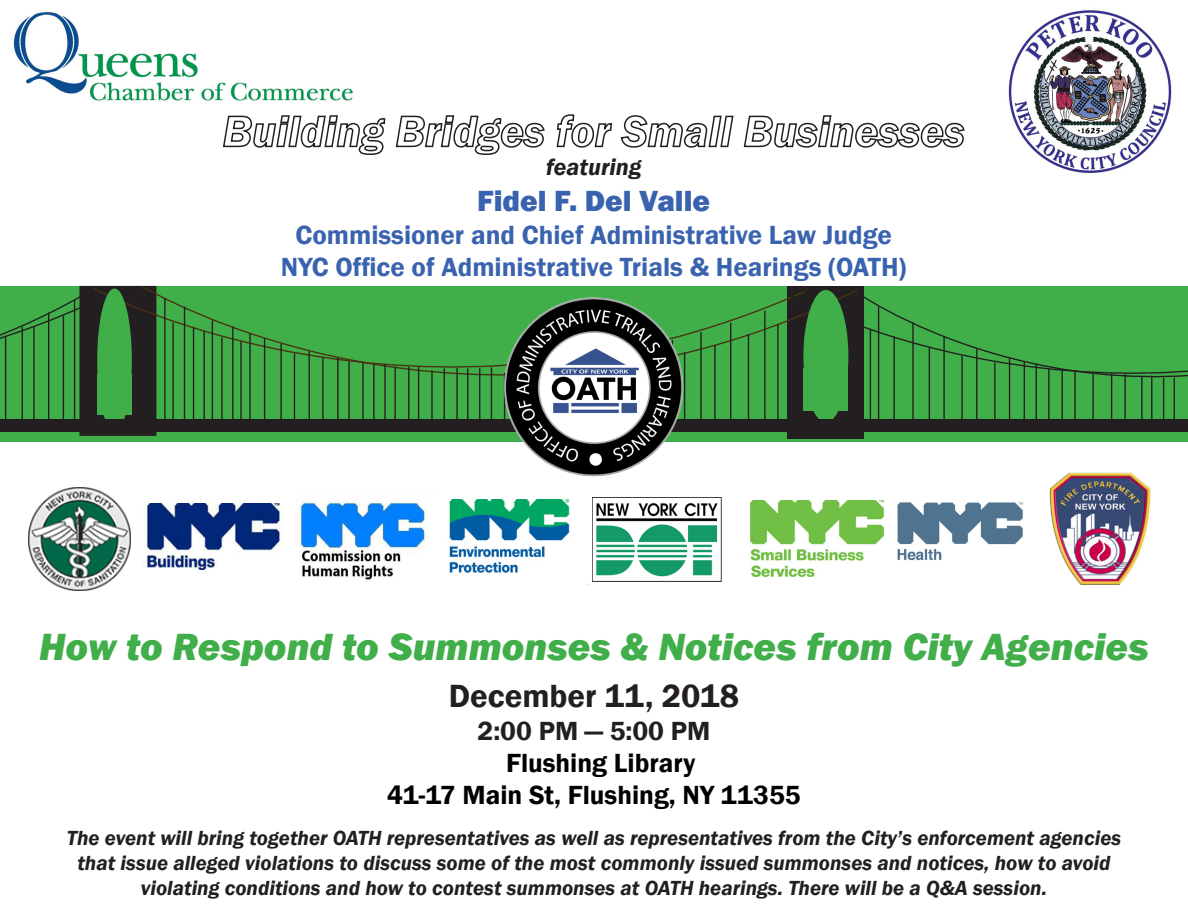
<style>
.page{position:relative;width:1188px;height:918px;background:#fff}
.page>*{position:absolute;margin:0;border:0;box-sizing:border-box;transform-origin:0 0}
.t1{font:italic 800 39px "Franklin Gothic";color:#40ae49}
.t2{font:600 33px "Franklin Gothic";color:#231f20}
.t3{font:800 30px "Franklin Gothic";color:#3a63af}
.t4{font:600 27px "Franklin Gothic";color:#3a63af}
.t5{font:600 27px/32.4px "Franklin Gothic";color:#000;text-align:center}
.t6{font:italic 600 24px "Franklin Gothic";color:#231f20}
.t7{font:italic 600 21px/25.2px "Franklin Gothic";color:#231f20;text-align:center}
.s1{color:#231f20}
</style>
<div class="page">
<svg style="left:223px;top:115px;width:163px;height:40px"></svg>
<svg style="left:395px;top:115px;width:150px;height:40px"></svg>
<svg style="left:556px;top:114px;width:57px;height:34px"></svg>
<svg style="left:620px;top:115px;width:114px;height:33px"></svg>
<svg style="left:743px;top:115px;width:222px;height:33px"></svg>
<svg style="left:141px;top:285px;width:718px;height:8px"></svg>
<div style="left:156px;top:287px;width:651px;height:155px;background:#40ae49"></div>
<svg style="left:786px;top:293px;width:402px;height:149px"></svg>
<svg style="left:0;top:286px;width:156px;height:156px"></svg>
<hr style="left:232px;top:327px;width:2px;height:100px;background:#231f20">
<hr style="left:264px;top:338px;width:1px;height:90px;background:#231f20">
<hr style="left:203px;top:331px;width:2px;height:92px;background:#231f20">
<hr style="left:172px;top:322px;width:2px;height:101px;background:#231f20">
<hr style="left:63px;top:315px;width:1px;height:113px;background:#231f20">
<hr style="left:33px;top:327px;width:2px;height:104px;background:#231f20">
<hr style="left:294px;top:353px;width:1px;height:70px;background:#231f20">
<hr style="left:322px;top:357px;width:2px;height:67px;background:#231f20">
<hr style="left:348px;top:362px;width:2px;height:66px;background:#231f20">
<hr style="left:373px;top:364px;width:2px;height:63px;background:#231f20">
<hr style="left:394px;top:367px;width:2px;height:56px;background:#231f20">
<hr style="left:418px;top:367px;width:1px;height:56px;background:#231f20">
<hr style="left:444px;top:368px;width:1px;height:57px;background:#231f20">
<hr style="left:467px;top:368px;width:1px;height:57px;background:#231f20">
<hr style="left:491px;top:367px;width:1px;height:57px;background:#231f20">
<hr style="left:700px;top:332px;width:2px;height:91px;background:#231f20">
<hr style="left:730px;top:323px;width:1px;height:102px;background:#231f20">
<hr style="left:764px;top:311px;width:2px;height:113px;background:#231f20">
<hr style="left:48px;top:313px;width:1px;height:114px;background:#231f20">
<hr style="left:74px;top:300px;width:1px;height:126px;background:#231f20">
<hr style="left:164px;top:298px;width:2px;height:131px;background:#231f20">
<hr style="left:184px;top:306px;width:1px;height:124px;background:#231f20">
<hr style="left:212px;top:321px;width:1px;height:107px;background:#231f20">
<hr style="left:777px;top:324px;width:2px;height:108px;background:#231f20">
<hr style="left:748px;top:334px;width:1px;height:91px;background:#231f20">
<hr style="left:714px;top:345px;width:2px;height:85px;background:#231f20">
<hr style="left:384px;top:364px;width:2px;height:65px;background:#231f20">
<hr style="left:479px;top:368px;width:1px;height:52px;background:#231f20">
<hr style="left:456px;top:368px;width:2px;height:52px;background:#231f20">
<hr style="left:431px;top:370px;width:2px;height:52px;background:#231f20">
<hr style="left:408px;top:367px;width:1px;height:58px;background:#231f20">
<hr style="left:362px;top:363px;width:2px;height:66px;background:#231f20">
<hr style="left:337px;top:358px;width:2px;height:66px;background:#231f20">
<hr style="left:309px;top:351px;width:1px;height:78px;background:#231f20">
<hr style="left:280px;top:344px;width:2px;height:80px;background:#231f20">
<hr style="left:249px;top:334px;width:2px;height:95px;background:#231f20">
<hr style="left:193px;top:327px;width:1px;height:95px;background:#231f20">
<hr style="left:240px;top:342px;width:2px;height:85px;background:#231f20">
<hr style="left:221px;top:338px;width:2px;height:85px;background:#231f20">
<hr style="left:878px;top:307px;width:1px;height:114px;background:#231f20">
<hr style="left:912px;top:322px;width:2px;height:103px;background:#231f20">
<hr style="left:943px;top:336px;width:2px;height:90px;background:#231f20">
<hr style="left:976px;top:349px;width:1px;height:76px;background:#231f20">
<hr style="left:1009px;top:358px;width:1px;height:63px;background:#231f20">
<hr style="left:1036px;top:364px;width:1px;height:61px;background:#231f20">
<hr style="left:1062px;top:369px;width:1px;height:54px;background:#231f20">
<hr style="left:870px;top:329px;width:1px;height:94px;background:#231f20">
<hr style="left:893px;top:336px;width:2px;height:87px;background:#231f20">
<hr style="left:929px;top:347px;width:1px;height:76px;background:#231f20">
<hr style="left:961px;top:355px;width:2px;height:70px;background:#231f20">
<hr style="left:994px;top:362px;width:2px;height:64px;background:#231f20">
<hr style="left:1024px;top:361px;width:1px;height:59px;background:#231f20">
<hr style="left:1048px;top:368px;width:2px;height:60px;background:#231f20">
<hr style="left:1074px;top:370px;width:2px;height:57px;background:#231f20">
<hr style="left:1092px;top:373px;width:2px;height:54px;background:#231f20">
<hr style="left:1111px;top:373px;width:1px;height:51px;background:#231f20">
<hr style="left:1124px;top:374px;width:2px;height:45px;background:#231f20">
<div style="left:803px;top:290px;width:45px;height:132px;background:#40ae49;border-radius:50%"></div>
<div style="left:97px;top:288px;width:35px;height:143px;background:#40ae49;border-radius:50%"></div>
<div style="left:803px;top:368px;width:45px;height:43px;background:#40ae49"></div>
<div style="left:0;top:419px;width:1188px;height:13px;background:#231f20"></div>
<hr style="left:1141px;top:377px;width:2px;height:46px;background:#231f20">
<hr style="left:1151px;top:376px;width:1px;height:49px;background:#231f20">
<hr style="left:1163px;top:378px;width:1px;height:52px;background:#231f20">
<hr style="left:1174px;top:378px;width:1px;height:47px;background:#231f20">
<hr style="left:22px;top:327px;width:1px;height:102px;background:#231f20">
<hr style="left:5px;top:336px;width:1px;height:88px;background:#231f20">
<img style="left:1049px;top:473px;width:102px;height:112px">
<img style="left:142px;top:503px;width:142px;height:67px">
<img style="left:751px;top:501px;width:133px;height:76px">
<img style="left:449px;top:500px;width:121px;height:73px">
<img style="left:592px;top:497px;width:130px;height:85px">
<img style="left:897px;top:502px;width:126px;height:59px">
<img style="left:28px;top:488px;width:103px;height:102px">
<img style="left:297px;top:500px;width:129px;height:80px">
<div style="left:97px;top:375px;width:35px;height:40px;background:#40ae49"></div>
<img style="left:13px;top:11px;width:340px;height:90px">
<img style="left:498px;top:290px;width:192px;height:187px">
<img style="left:1008px;top:10px;width:164px;height:163px">
<p class="t6" style="left:546px;top:152px;width:97px">featuring</p>
<p class="t3" style="left:477px;top:182px;width:234px">Fidel F. Del Valle</p>
<p class="t4" style="left:295px;top:218px;width:598px">Commissioner and Chief Administrative Law Judge</p>
<p class="t4" style="left:281px;top:250px;width:627px">NYC Office of Administrative Trials &amp; Hearings (OATH)</p>
<p class="t1" style="left:39px;top:622px;width:1111px">How to Respond to Summonses &amp; Notices from City Agencies</p>
<p class="t2" style="left:449px;top:676px;width:292px">December 11, 2018</p>
<p class="t5" style="left:478px;top:715px;width:234px"><span class="s1">2:00 PM — 5:00 PM<br></span>Flushing Library</p>
<p class="t5" style="left:387px;top:779px;width:415px">41-17 Main St, Flushing, NY 11355</p>
<p class="t7" style="left:67px;top:825px;width:1056px">The event will bring together OATH representatives as well as representatives from the City’s enforcement agencies that issue alleged violations to discuss some of the most commonly issued summonses and notices, how to avoid violating conditions and how to contest summonses at OATH hearings. There will be a Q&amp;A session.</p>
</div>
